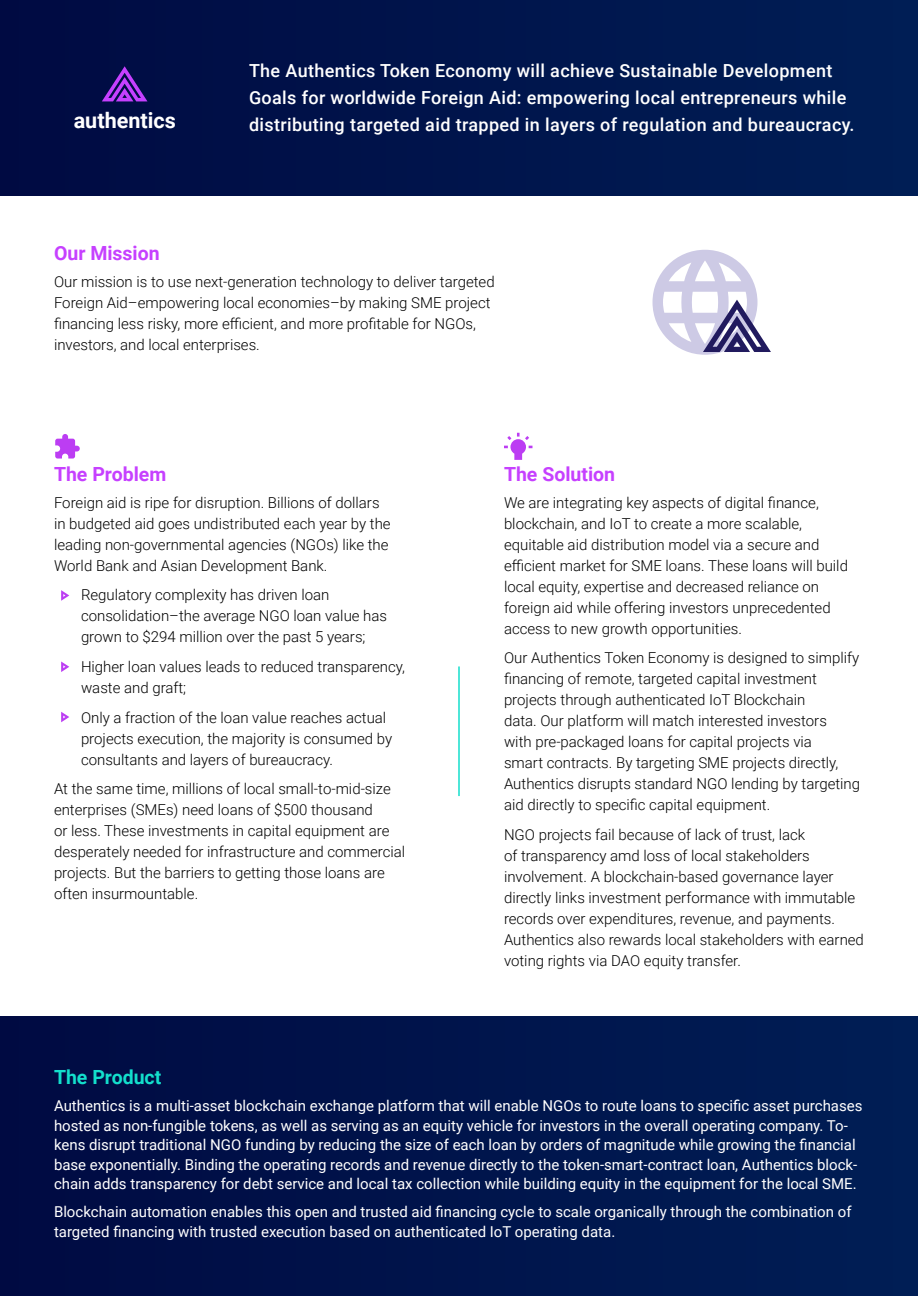
<style>
.page{position:relative;width:918px;height:1296px;background:#fff}
.page>*{position:absolute;margin:0;border:0;box-sizing:border-box;transform-origin:0 0}
.t1{font:700 21.6px "Roboto";color:#fff}
.t2{font:700 19.5px "Roboto";color:#c640ff}
.t3{font:700 19.5px "Roboto";color:#13dfcc}
.t4{font:500 18px/27px "Roboto";letter-spacing:.02em;color:#fff}
.t5{font:300 15px/21px "Roboto";color:#000}
.t6{font:15px/19.5px "Roboto";color:#fff}
</style>
<div class="page">
<div style="left:0;top:0;width:918px;height:196px;background:#00144c"></div>
<svg style="left:102px;top:66px;width:45px;height:35px"></svg>
<div style="left:0;top:1017px;width:918px;height:279px;background:#00144c"></div>
<svg style="left:652px;top:250px;width:119px;height:105px"></svg>
<svg style="left:55px;top:434px;width:25px;height:25px"></svg>
<svg style="left:504px;top:433px;width:28px;height:27px"></svg>
<hr style="left:458px;top:666px;width:2px;height:130px;background:#13dfcc">
<svg style="left:61px;top:590px;width:8px;height:11px"></svg>
<svg style="left:61px;top:662px;width:8px;height:10px"></svg>
<svg style="left:61px;top:712px;width:8px;height:10px"></svg>
<p class="t1" style="left:74px;top:106px;width:104px">authentics</p>
<p class="t2" style="left:54px;top:239px;width:107px">Our Mission</p>
<p class="t4" style="left:249px;top:57px;width:607px">The Authentics Token Economy will achieve Sustainable Development<br>Goals for worldwide Foreign Aid: empowering local entrepreneurs while distributing targeted aid trapped in layers of regulation and bureaucracy.</p>
<p class="t5" style="left:54px;top:271px;width:442px">Our mission is to use next-generation technology to deliver targeted Foreign Aid–empowering local economies–by making SME project financing less risky, more efficient, and more profitable for NGOs, investors, and local enterprises.</p>
<p class="t2" style="left:54px;top:460px;width:114px">The Problem</p>
<p class="t5" style="left:54px;top:491px;width:338px">Foreign aid is ripe for disruption. Billions of dollars in budgeted aid goes undistributed each year by the leading non-governmental agencies (NGOs) like the World Bank and Asian Development Bank.</p>
<p class="t5" style="left:81px;top:584px;width:308px">Regulatory complexity has driven loan consolidation–the average NGO loan value has grown to $294 million over the past 5 years;</p>
<p class="t5" style="left:81px;top:656px;width:326px">Higher loan values leads to reduced transparency, waste and graft;</p>
<p class="t5" style="left:81px;top:706px;width:313px">Only a fraction of the loan value reaches actual projects execution, the majority is consumed by consultants and layers of bureaucracy.</p>
<p class="t5" style="left:54px;top:778px;width:353px">At the same time, millions of local small-to-mid-size enterprises (SMEs) need loans of $500 thousand<br>or less. These investments in capital equipment are desperately needed for infrastructure and commercial projects. But the barriers to getting those loans are often insurmountable.</p>
<p class="t3" style="left:54px;top:1063px;width:109px">The Product</p>
<p class="t2" style="left:504px;top:460px;width:113px">The Solution</p>
<p class="t5" style="left:504px;top:491px;width:346px">We are integrating key aspects of digital finance, blockchain, and IoT to create a more scalable, equitable aid distribution model via a secure and efficient market for SME loans. These loans will build local equity, expertise and decreased reliance on foreign aid while offering investors unprecedented access to new growth opportunities.</p>
<p class="t5" style="left:504px;top:647px;width:358px">Our Authentics Token Economy is designed to simplify financing of remote, targeted capital investment projects through authenticated IoT Blockchain<br>data. Our platform will match interested investors<br>with pre-packaged loans for capital projects via<br>smart contracts. By targeting SME projects directly, Authentics disrupts standard NGO lending by targeting aid directly to specific capital equipment.</p>
<p class="t5" style="left:504px;top:824px;width:362px">NGO projects fail because of lack of trust, lack<br>of transparency amd loss of local stakeholders involvement. A blockchain-based governance layer directly links investment performance with immutable records over expenditures, revenue, and payments.<br>Authentics also rewards local stakeholders with earned voting rights via DAO equity transfer.</p>
<p class="t6" style="left:54px;top:1096px;width:810px">Authentics is a multi-asset blockchain exchange platform that will enable NGOs to route loans to specific asset purchases hosted as non-fungible tokens, as well as serving as an equity vehicle for investors in the overall operating company. To&shy;kens disrupt traditional NGO funding by reducing the size of each loan by orders of magnitude while growing the financial base exponentially. Binding the operating records and revenue directly to the token-smart-contract loan, Authentics block&shy;chain adds transparency for debt service and local tax collection while building equity in the equipment for the local SME.</p>
<p class="t6" style="left:54px;top:1202px;width:799px">Blockchain automation enables this open and trusted aid financing cycle to scale organically through the combination of targeted financing with trusted execution based on authenticated IoT operating data.</p>
</div>
